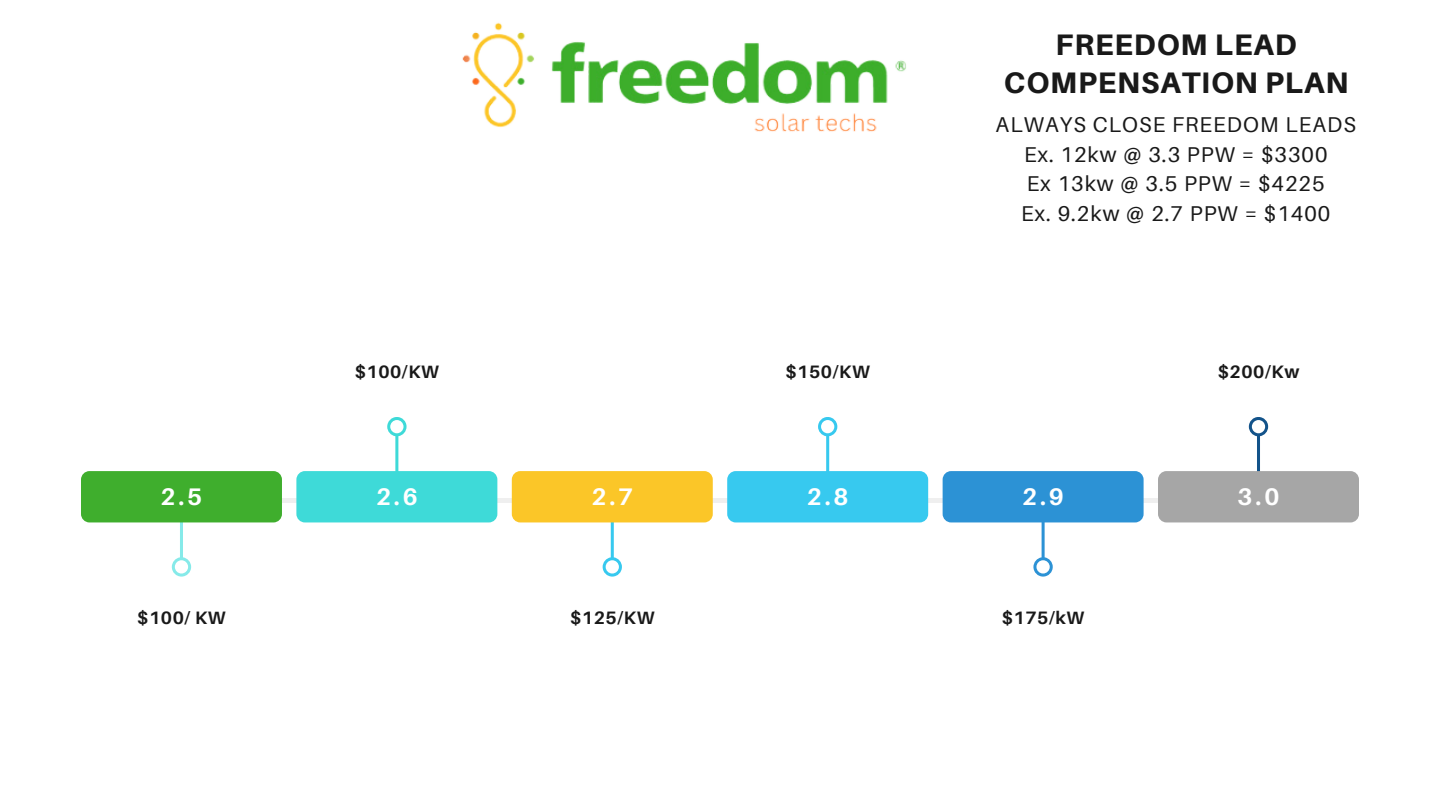
<style>
.page{position:relative;width:1440px;height:810px;background:#fff}
.page>*{position:absolute;margin:0;border:0;box-sizing:border-box;transform-origin:0 0}
.t1{font:800 29.7px/38.3px "Aileron";letter-spacing:.03em;color:#191919;text-align:center}
.t2{font:700 24px "Aileron";color:#fff}
.t3{font:21.4px/29.7px "Aileron";letter-spacing:.05em;color:#191919;text-align:center}
.t4{font:700 18px "Aileron";letter-spacing:.03em;color:#191919}
</style>
<div class="page">
<div style="left:165px;top:498px;width:1095px;height:5px;background:#efefef"></div>
<svg style="left:172px;top:522px;width:19px;height:55px"></svg>
<div style="left:81px;top:471px;width:201px;height:51px;background:#3fae2d;border-radius:8px"></div>
<svg style="left:387px;top:417px;width:20px;height:54px"></svg>
<div style="left:296px;top:471px;width:201px;height:51px;background:#3edad8;border-radius:8px"></div>
<svg style="left:603px;top:522px;width:19px;height:55px"></svg>
<div style="left:512px;top:471px;width:201px;height:51px;background:#fbc628;border-radius:8px"></div>
<svg style="left:818px;top:417px;width:19px;height:54px"></svg>
<div style="left:727px;top:471px;width:201px;height:51px;background:#37c9ef;border-radius:8px"></div>
<svg style="left:1033px;top:522px;width:20px;height:55px"></svg>
<div style="left:943px;top:471px;width:201px;height:51px;background:#2c92d5;border-radius:8px"></div>
<svg style="left:1249px;top:417px;width:19px;height:54px"></svg>
<div style="left:1158px;top:471px;width:201px;height:51px;background:#a6a6a6;border-radius:8px"></div>
<img style="left:462px;top:22px;width:444px;height:110px">
<h1 class="t1" style="left:1004px;top:25px;width:346px">FREEDOM LEAD<br>COMPENSATION PLAN</h1>
<p class="t3" style="left:996px;top:109px;width:362px">ALWAYS CLOSE FREEDOM LEADS<br>Ex. 12kw @ 3.3 PPW = $3300<br>Ex 13kw @ 3.5 PPW = $4225<br>Ex. 9.2kw @ 2.7 PPW = $1400</p>
<p class="t4" style="left:355px;top:361px;width:86px">$100/KW</p>
<p class="t4" style="left:785px;top:361px;width:86px">$150/KW</p>
<p class="t4" style="left:1218px;top:361px;width:83px">$200/Kw</p>
<p class="t2" style="left:161px;top:481px;width:43px">2.5</p>
<p class="t2" style="left:376px;top:481px;width:43px">2.6</p>
<p class="t2" style="left:591px;top:481px;width:43px">2.7</p>
<p class="t2" style="left:807px;top:481px;width:43px">2.8</p>
<p class="t2" style="left:1022px;top:481px;width:43px">2.9</p>
<p class="t2" style="left:1238px;top:481px;width:43px">3.0</p>
<p class="t4" style="left:137px;top:606px;width:90px">$100/ KW</p>
<p class="t4" style="left:570px;top:606px;width:86px">$125/KW</p>
<p class="t4" style="left:1002px;top:606px;width:84px">$175/kW</p>
</div>
